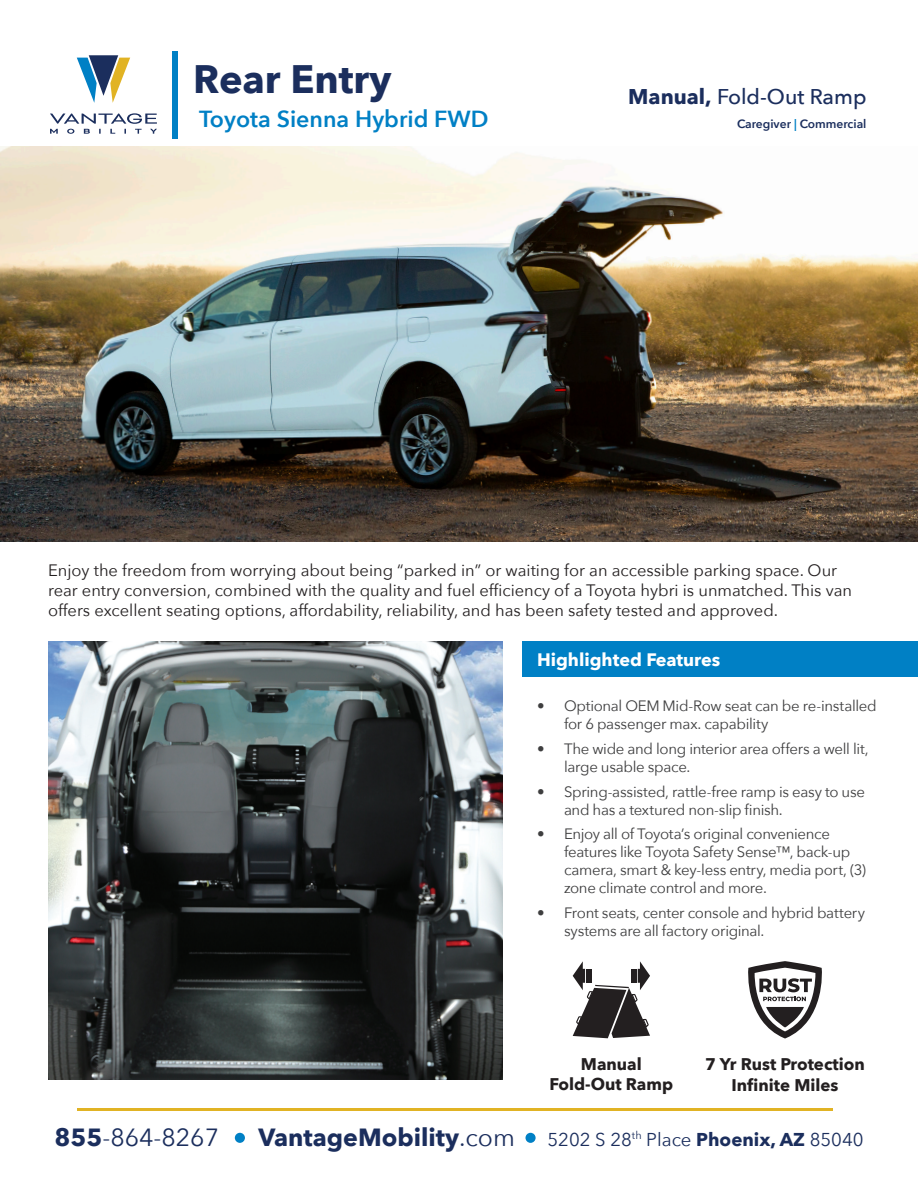
<style>
.page{position:relative;width:918px;height:1188px;background:#fff}
.page>*{position:absolute;margin:0;border:0;box-sizing:border-box;transform-origin:0 0}
.t1{font:700 39.6px "Avenir Next";color:#1b2e5d}
.t2{font:700 24.75px "Avenir Next";color:#1b2e5d}
.t3{font:24.75px "Avenir Next";color:#1b2e5d}
.t4{font:600 23.25px "Avenir Next";color:#0080c5}
.t5{font:500 21.3px "Avenir Next";color:#1b2e5d}
.t6{font:18.6px "Avenir Next";color:#1b2e5d}
.t7{font:700 18px "Avenir Next";color:#fff}
.t8{font:700 16.8px/20.2px "Avenir Next";color:#231f20;text-align:center}
.t9{font:16.5px/19.8px "Avenir Next";color:#231f20}
.t10{font:15px/18px "Avenir Next";letter-spacing:-.02em;color:#3e3e3f}
.t11{font:600 12px "Avenir Next";color:#1b2e5d}
.s1{font-weight:700}
.s2{color:#0080c5}
.s3{font-weight:400}
</style>
<div class="page">
<img style="left:0;top:146px;width:918px;height:395px">
<div style="left:235px;top:1133px;width:10px;height:10px;background:#0080c5;border-radius:50%"></div>
<div style="left:525px;top:1133px;width:11px;height:10px;background:#0080c5;border-radius:50%"></div>
<hr style="left:77px;top:1109px;width:756px;height:2px;background:#e1b324">
<img style="left:48px;top:642px;width:454px;height:438px">
<div style="left:172px;top:51px;width:6px;height:87px;background:#0080c5"></div>
<svg style="left:573px;top:961px;width:77px;height:77px"></svg>
<svg style="left:748px;top:961px;width:74px;height:78px"></svg>
<div style="left:523px;top:642px;width:395px;height:35px;background:#0080c5"></div>
<svg style="left:50px;top:113px;width:107px;height:21px"></svg>
<svg style="left:77px;top:55px;width:53px;height:48px"></svg>
<p class="t1" style="left:193px;top:45px;width:200px">Rear Entry</p>
<p class="t4" style="left:199px;top:99px;width:291px">Toyota Sienna Hybrid FWD</p>
<p class="t5" style="left:628px;top:79px;width:240px"><span class="s1">Manual,</span> Fold-Out Ramp</p>
<p class="t11" style="left:737px;top:113px;width:131px">Caregiver <span class="s2">|</span> Commercial</p>
<p class="t9" style="left:48px;top:560px;width:806px">Enjoy the freedom from worrying about being “parked in” or waiting for an accessible parking space. Our rear entry conversion, combined with the quality and fuel efficiency of a Toyota hybri is unmatched. This van offers excellent seating options, affordability, reliability, and has been safety tested and approved.</p>
<p class="t7" style="left:537px;top:644px;width:185px">Highlighted Features</p>
<p class="t10" style="left:564px;top:696px;width:314px;text-indent:-27px">• Optional OEM Mid-Row seat can be re-installed for 6 passenger max. capability</p>
<p class="t10" style="left:564px;top:739px;width:306px;text-indent:-27px">• The wide and long interior area offers a well lit, large usable space.</p>
<p class="t10" style="left:564px;top:782px;width:303px;text-indent:-27px">• Spring-assisted, rattle-free ramp is easy to use and has a textured non-slip finish.</p>
<p class="t10" style="left:564px;top:824px;width:304px;text-indent:-27px">• Enjoy all of Toyota’s original convenience features like Toyota Safety Sense™, back-up camera, smart &amp; key-less entry, media port, (3) zone climate control and more.</p>
<p class="t10" style="left:564px;top:903px;width:303px;text-indent:-27px">• Front seats, center console and hybrid battery systems are all factory original.</p>
<p class="t8" style="left:550px;top:1054px;width:125px">Manual<br>Fold-Out Ramp</p>
<p class="t8" style="left:705px;top:1054px;width:161px">7 Yr Rust Protection<br>Infinite Miles</p>
<p class="t3" style="left:54px;top:1117px;width:166px"><span class="s1">855</span>-864-8267</p>
<p class="t2" style="left:258px;top:1116px;width:258px">VantageMobility<span class="s3">.com</span></p>
<p class="t6" style="left:547px;top:1123px;width:318px">5202 S 28<sup>th</sup> Place <span class="s1">Phoenix, AZ</span> 85040</p>
</div>
